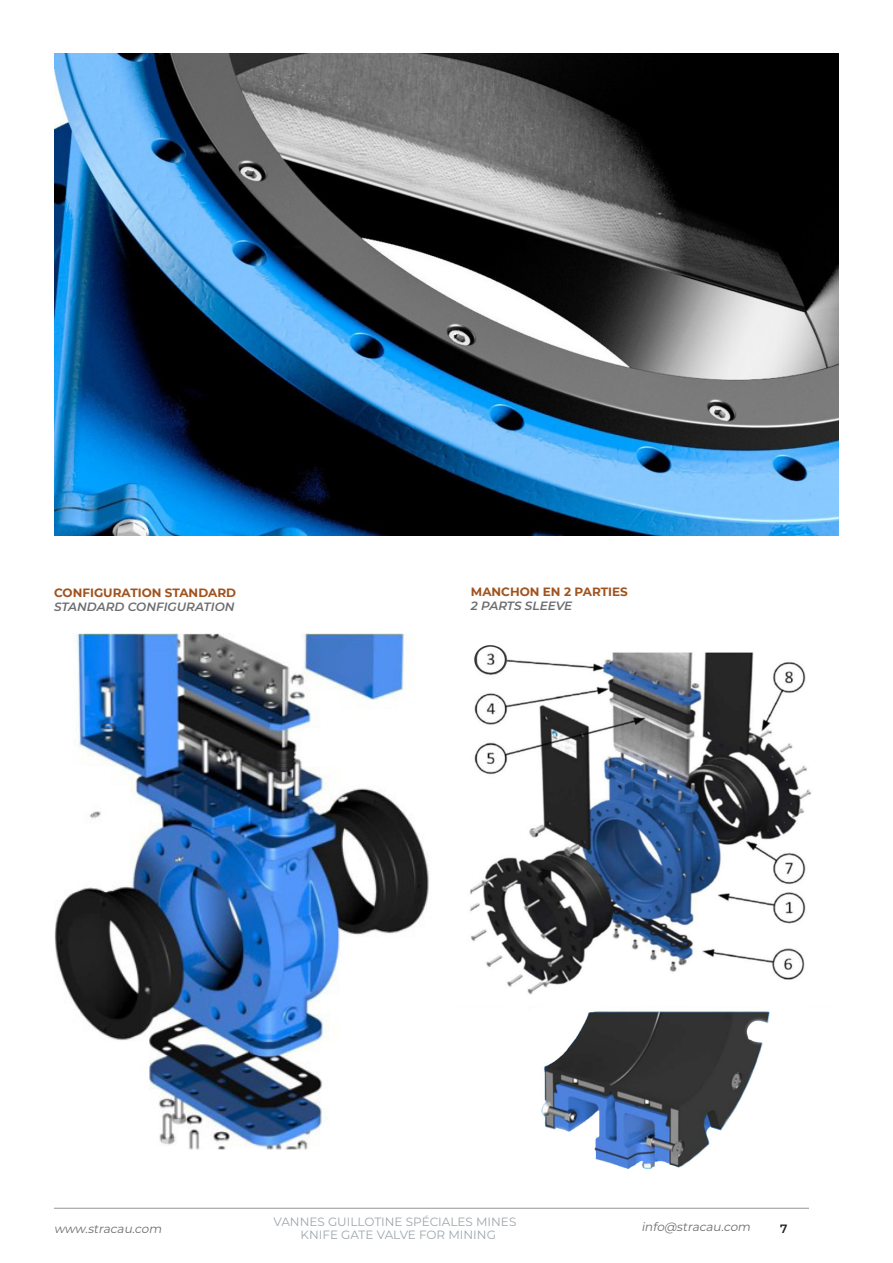
<style>
.page{position:relative;width:893px;height:1263px;background:#fff}
.page>*{position:absolute;margin:0;border:0;box-sizing:border-box;transform-origin:0 0}
.t1{font:12px/13.5px "Montserrat";color:#9ea6aa;text-align:center}
.Sous_titres_FR{font:700 12px "Montserrat";color:#a1531e}
.Sous_titres_EN{font:italic 600 12px "Montserrat";color:#6c6d70}
.t2{font:italic 12px "Montserrat";color:#6c6d70}
.t3{font:600 12px "Montserrat";color:#231f20}
</style>
<div class="page">
<hr style="left:54px;top:1208px;width:755px;height:1px;background:#939598">
<img style="left:470px;top:645px;width:342px;height:524px">
<img style="left:54px;top:634px;width:375px;height:516px">
<img style="left:54px;top:54px;width:785px;height:482px">
<p class="Sous_titres_FR" style="left:54px;top:584px;width:184px">CONFIGURATION STANDARD</p>
<p class="Sous_titres_EN" style="left:54px;top:599px;width:182px">STANDARD CONFIGURATION</p>
<p class="Sous_titres_FR" style="left:471px;top:583px;width:158px">MANCHON EN 2 PARTIES</p>
<p class="Sous_titres_EN" style="left:471px;top:597px;width:103px">2 PARTS SLEEVE</p>
<p class="t1" style="left:273px;top:1214px;width:244px">VANNES GUILLOTINE SPÉCIALES MINES<br>KNIFE GATE VALVE FOR MINING</p>
<p class="t2" style="left:54px;top:1220px;width:112px">www.stracau.com</p>
<p class="t2" style="left:641px;top:1218px;width:113px">info@stracau.com</p>
<p class="t3" style="left:780px;top:1220px;width:9px">7</p>
</div>
